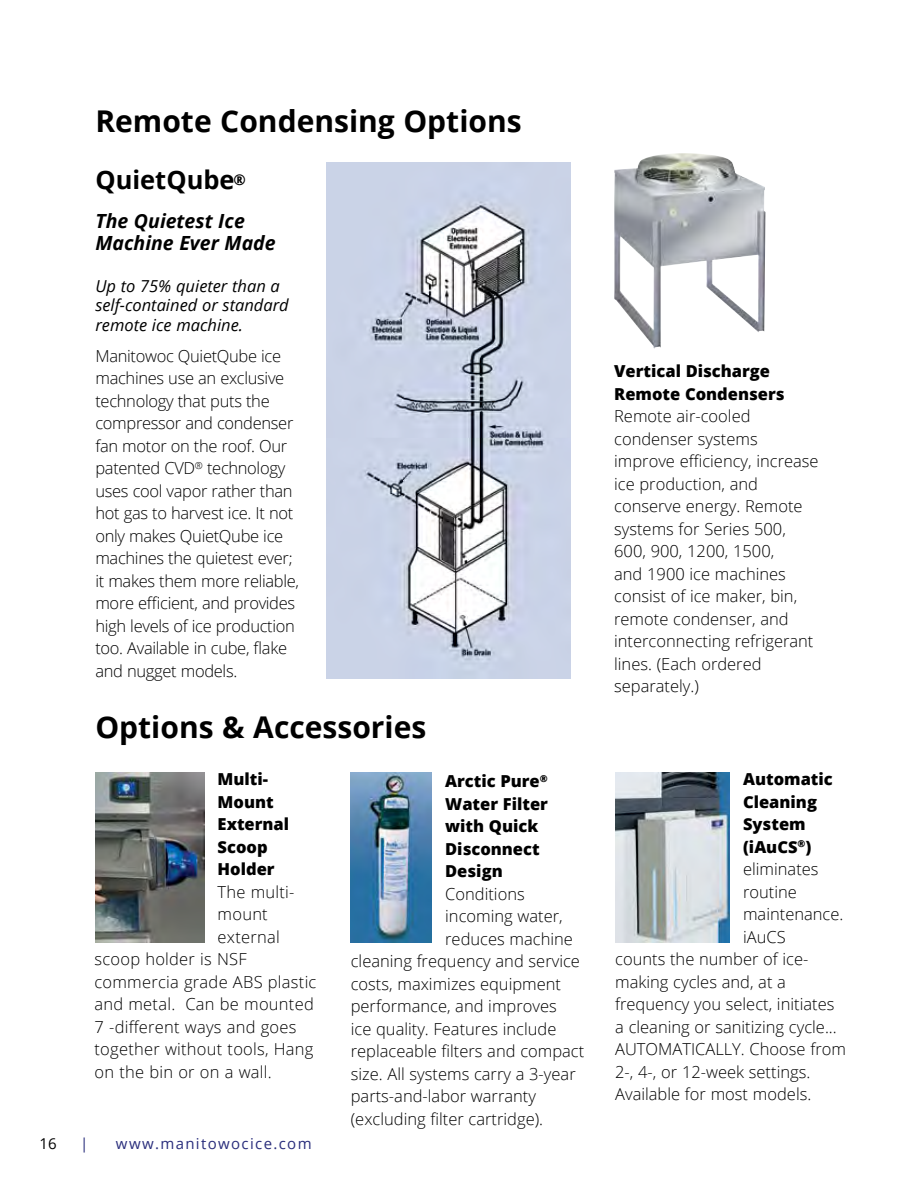
<style>
.page{position:relative;width:918px;height:1188px;background:#fff}
.page>*{position:absolute;margin:0;border:0;box-sizing:border-box;transform-origin:0 0}
.t1{font:700 30px "Open Sans";color:#000}
.t2{font:700 25.5px "Open Sans";color:#000}
.t3{font:italic 700 19.5px/22.5px "Open Sans";color:#000}
.t4{font:300 16.5px/22.5px "Open Sans";color:#000}
.t5{font:300 16.5px/22.5px "Open Sans";letter-spacing:-.02em;color:#000}
.t6{font:800 16.5px/22.5px "Open Sans";color:#000}
.t7{font:italic 16.5px/19.5px "Open Sans";color:#000}
.t8{font:15px "Open Sans";letter-spacing:.09em;color:#2a2e7c}
.t9{font:15px "Open Sans";color:#000}
</style>
<div class="page">
<img style="left:351px;top:773px;width:81px;height:169px">
<img style="left:95px;top:773px;width:109px;height:169px">
<img style="left:326px;top:163px;width:244px;height:515px">
<img style="left:614px;top:153px;width:152px;height:196px">
<img style="left:615px;top:773px;width:115px;height:169px">
<h1 class="t1" style="left:95px;top:100px;width:428px">Remote Condensing Options</h1>
<h2 class="t2" style="left:95px;top:162px;width:152px">QuietQube<sup>®</sup></h2>
<p class="t3" style="left:95px;top:209px;width:182px">The Quietest Ice<br>Machine Ever Made</p>
<p class="t7" style="left:95px;top:275px;width:195px">Up to 75% quieter than a self-contained or standard remote ice machine.</p>
<p class="t5" style="left:95px;top:344px;width:205px">Manitowoc QuietQube ice machines use an exclusive technology that puts the compressor and condenser fan motor on the roof. Our patented CVD<sup>®</sup> technology uses cool vapor rather than hot gas to harvest ice. It not only makes QuietQube ice machines the quietest ever; it makes them more reliable, more efficient, and provides high levels of ice production too. Available in cube, flake and nugget models.</p>
<h1 class="t1" style="left:95px;top:706px;width:332px">Options &amp; Accessories</h1>
<p class="t6" style="left:218px;top:767px;width:73px">Multi-<br>Mount<br>External<br>Scoop<br>Holder</p>
<p class="t4" style="left:218px;top:880px;width:78px">The multi-</p>
<p class="t4" style="left:218px;top:903px;width:52px">mount</p>
<p class="t4" style="left:218px;top:925px;width:64px">external</p>
<p class="t4" style="left:94px;top:948px;width:154px">scoop holder is NSF</p>
<p class="t4" style="left:94px;top:970px;width:223px">commercia grade ABS plastic</p>
<p class="t4" style="left:94px;top:993px;width:221px">and metal. Can be mounted</p>
<p class="t4" style="left:94px;top:1015px;width:204px">7 -different ways and goes</p>
<p class="t4" style="left:94px;top:1038px;width:221px">together without tools, Hang</p>
<p class="t4" style="left:94px;top:1060px;width:179px">on the bin or on a wall.</p>
<p class="t9" style="left:40px;top:1134px;width:19px">16</p>
<p class="t8" style="left:80px;top:1134px;width:10px">|</p>
<p class="t8" style="left:116px;top:1134px;width:197px">www.manitowocice.com</p>
<p class="t6" style="left:445px;top:769px;width:104px">Arctic Pure<sup>®<br></sup>Water Filter with Quick<br>Disconnect<br>Design</p>
<p class="t4" style="left:445px;top:882px;width:81px">Conditions</p>
<p class="t4" style="left:445px;top:904px;width:119px">incoming water,</p>
<p class="t4" style="left:445px;top:927px;width:129px">reduces machine</p>
<p class="t4" style="left:351px;top:949px;width:231px">cleaning frequency and service</p>
<p class="t4" style="left:351px;top:972px;width:212px">costs, maximizes equipment</p>
<p class="t4" style="left:351px;top:994px;width:208px">performance, and improves</p>
<p class="t4" style="left:351px;top:1017px;width:207px">ice quality. Features include</p>
<p class="t4" style="left:351px;top:1039px;width:235px">replaceable filters and compact</p>
<p class="t4" style="left:351px;top:1062px;width:226px">size. All systems carry a 3‑year</p>
<p class="t4" style="left:351px;top:1084px;width:187px">parts-and-labor warranty</p>
<p class="t4" style="left:351px;top:1107px;width:194px">(excluding filter cartridge).</p>
<p class="t6" style="left:614px;top:359px;width:172px">Vertical Discharge<br>Remote Condensers</p>
<p class="t4" style="left:614px;top:405px;width:206px">Remote air-cooled condenser systems improve efficiency, increase ice production, and conserve energy. Remote systems for Series 500,<br>600, 900, 1200, 1500,<br>and 1900 ice machines consist of ice maker, bin, remote condenser, and interconnecting refrigerant lines. (Each ordered separately.)</p>
<p class="t6" style="left:743px;top:767px;width:91px">Automatic</p>
<p class="t6" style="left:743px;top:790px;width:75px">Cleaning</p>
<p class="t6" style="left:743px;top:812px;width:64px">System</p>
<p class="t6" style="left:743px;top:835px;width:70px">(iAuCS<sup>®</sup>)</p>
<p class="t4" style="left:743px;top:858px;width:77px">eliminates</p>
<p class="t4" style="left:743px;top:880px;width:55px">routine</p>
<p class="t4" style="left:743px;top:903px;width:102px">maintenance.</p>
<p class="t4" style="left:743px;top:925px;width:44px">iAuCS</p>
<p class="t4" style="left:615px;top:948px;width:195px">counts the number of ice-</p>
<p class="t4" style="left:615px;top:970px;width:172px">making cycles and, at a</p>
<p class="t4" style="left:615px;top:993px;width:221px">frequency you select, initiates</p>
<p class="t4" style="left:615px;top:1015px;width:223px">a cleaning or sanitizing cycle...</p>
<p class="t4" style="left:615px;top:1038px;width:232px">AUTOMATICALLY. Choose from</p>
<p class="t4" style="left:615px;top:1060px;width:197px">2-, 4-, or 12-week settings.</p>
<p class="t4" style="left:615px;top:1083px;width:198px">Available for most models.</p>
</div>
